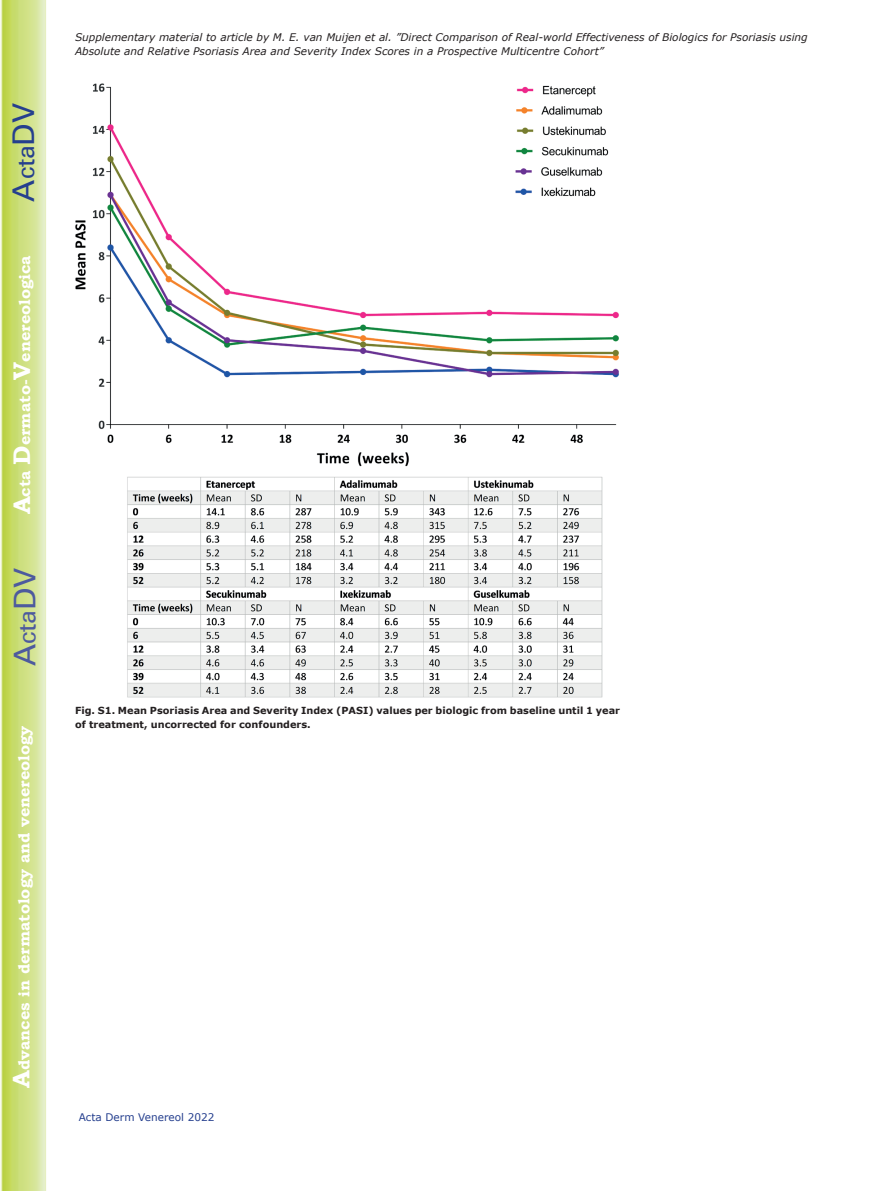
<style>
.page{position:relative;width:893px;height:1191px;background:#fff}
.page>*{position:absolute;margin:0;border:0;box-sizing:border-box;transform-origin:0 0}
.t1{font:30px "Univers";color:#4d5a9e}
.t2{font:30px "Univers";color:#253f8e}
.t3{font:700 15.75px "Bookman Old Style";color:#fff}
.t4{font:italic 10.5px/13.5px "Verdana";color:#231f20}
.t5{font:10.5px "Verdana";color:#253f8e}
.t6{font:700 9.75px/13.5px "Verdana";color:#231f20}
.s1{font-size:24px}
</style>
<div class="page">
<svg style="left:1px;top:0;width:45px;height:1191px;background:#cfe084"></svg>
<img style="left:75px;top:83px;width:544px;height:615px">
<h1 class="t2" style="left:6px;top:201px;width:100px;rotate:-90deg">A<span class="s1">cta</span>DV</h1>
<h2 class="t3" style="left:15px;top:514px;width:260px;rotate:-90deg"><span class="s1">A</span>cta <span class="s1">D</span>ermato-<span class="s1">V</span>enereologica</h2>
<h1 class="t1" style="left:7px;top:666px;width:100px;rotate:-90deg">A<span class="s1">cta</span>DV</h1>
<h2 class="t3" style="left:15px;top:1088px;width:364px;rotate:-90deg"><span class="s1">A</span>dvances in dermatology and venereology</h2>
<p class="t4" style="left:75px;top:31px;width:734px">Supplementary material to article by M. E. van Muijen et al. ”Direct Comparison of Real-world Effectiveness of Biologics for Psoriasis using<br>Absolute and Relative Psoriasis Area and Severity Index Scores in a Prospective Multicentre Cohort”</p>
<p class="t6" style="left:75px;top:704px;width:547px">Fig. S1. Mean Psoriasis Area and Severity Index (PASI) values per biologic from baseline until 1 year of treatment, uncorrected for confounders.</p>
<p class="t5" style="left:79px;top:1110px;width:137px">Acta Derm Venereol 2022</p>
</div>
